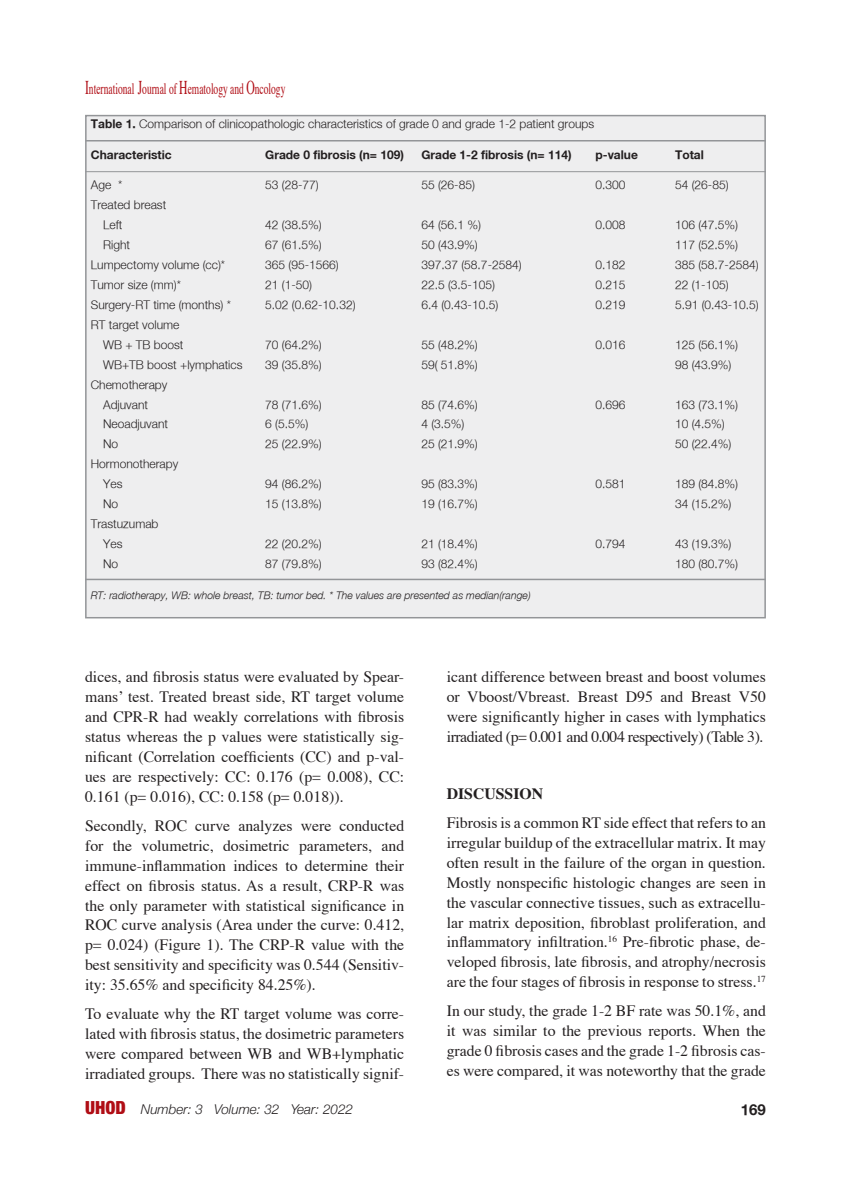
<style>
.page{position:relative;width:851px;height:1191px;background:#fff}
.page>*{position:absolute;margin:0;border:0;box-sizing:border-box;transform-origin:0 0}
.t1{font:15.9px "Times";color:#b00d15;scale:.6 1}
.t2{font:15.75px/20px "Times";color:#231f20;text-align:justify}
.t3{font:700 15.75px "Times";color:#231f20}
.t4{font:700 15px "Helvetica Neu";color:#231f20}
.t5{font:italic 300 13.5px "Helvetica Neue";color:#231f20}
.t6{font:300 12px "Helvetica Neu";color:#231f20}
.t7{font:700 12px "Helvetica Neu";color:#231f20}
.t8{font:italic 300 10.5px "Helvetica Neu";color:#231f20}
.s1{font-size:19.5px}
.s2{font-weight:700}
.s3{font-weight:900;font-style:normal;font-stretch:condensed;font-size:18px;color:#b00d15}
</style>
<div class="page">
<div style="left:86px;top:116px;width:679px;height:501px;background:#eeeeef"></div>
<div style="left:85px;top:115px;width:680px;height:503px;border:2px solid #939598"></div>
<hr style="left:85px;top:140px;width:680px;height:1px;background:#939598">
<hr style="left:85px;top:171px;width:680px;height:1px;background:#939598">
<hr style="left:85px;top:578px;width:680px;height:2px;background:#939598">
<p class="t1" style="left:85px;top:78px;width:335px"><span class="s1">I</span>nternational <span class="s1">J</span>ournal of <span class="s1">H</span>ematology and <span class="s1">O</span>ncology</p>
<p class="t6" style="left:91px;top:116px;width:505px"><span class="s2">Table 1.</span> Comparison of clinicopathologic characteristics of grade 0 and grade 1-2 patient groups</p>
<p class="t7" style="left:91px;top:147px;width:82px">Characteristic</p>
<p class="t7" style="left:265px;top:147px;width:140px">Grade 0 fibrosis (n= 109)</p>
<p class="t7" style="left:421px;top:147px;width:152px">Grade 1-2 fibrosis (n= 114)</p>
<p class="t7" style="left:595px;top:147px;width:44px">p-value</p>
<p class="t7" style="left:675px;top:147px;width:30px">Total</p>
<p class="t6" style="left:91px;top:177px;width:33px">Age *</p>
<p class="t6" style="left:265px;top:177px;width:55px">53 (28-77)</p>
<p class="t6" style="left:421px;top:177px;width:55px">55 (26-85)</p>
<p class="t6" style="left:595px;top:177px;width:32px">0.300</p>
<p class="t6" style="left:675px;top:177px;width:55px">54 (26-85)</p>
<p class="t6" style="left:91px;top:197px;width:77px">Treated breast</p>
<p class="t6" style="left:103px;top:217px;width:21px">Left</p>
<p class="t6" style="left:265px;top:217px;width:58px">42 (38.5%)</p>
<p class="t6" style="left:421px;top:217px;width:61px">64 (56.1 %)</p>
<p class="t6" style="left:595px;top:217px;width:32px">0.008</p>
<p class="t6" style="left:675px;top:217px;width:65px">106 (47.5%)</p>
<p class="t6" style="left:103px;top:237px;width:28px">Right</p>
<p class="t6" style="left:265px;top:237px;width:58px">67 (61.5%)</p>
<p class="t6" style="left:421px;top:237px;width:58px">50 (43.9%)</p>
<p class="t6" style="left:675px;top:237px;width:65px">117 (52.5%)</p>
<p class="t6" style="left:91px;top:257px;width:136px">Lumpectomy volume (cc)*</p>
<p class="t6" style="left:265px;top:257px;width:75px">365 (95-1566)</p>
<p class="t6" style="left:421px;top:257px;width:102px">397.37 (58.7-2584)</p>
<p class="t6" style="left:595px;top:257px;width:32px">0.182</p>
<p class="t6" style="left:675px;top:257px;width:85px">385 (58.7-2584)</p>
<p class="t6" style="left:91px;top:277px;width:92px">Tumor size (mm)*</p>
<p class="t6" style="left:265px;top:277px;width:48px">21 (1-50)</p>
<p class="t6" style="left:421px;top:277px;width:75px">22.5 (3.5-105)</p>
<p class="t6" style="left:595px;top:277px;width:32px">0.215</p>
<p class="t6" style="left:675px;top:277px;width:55px">22 (1-105)</p>
<p class="t6" style="left:91px;top:297px;width:142px">Surgery-RT time (months) *</p>
<p class="t6" style="left:265px;top:297px;width:92px">5.02 (0.62-10.32)</p>
<p class="t6" style="left:421px;top:297px;width:78px">6.4 (0.43-10.5)</p>
<p class="t6" style="left:595px;top:297px;width:32px">0.219</p>
<p class="t6" style="left:675px;top:297px;width:85px">5.91 (0.43-10.5)</p>
<p class="t6" style="left:91px;top:317px;width:90px">RT target volume</p>
<p class="t6" style="left:103px;top:337px;width:82px">WB + TB boost</p>
<p class="t6" style="left:265px;top:337px;width:58px">70 (64.2%)</p>
<p class="t6" style="left:421px;top:337px;width:58px">55 (48.2%)</p>
<p class="t6" style="left:595px;top:337px;width:32px">0.016</p>
<p class="t6" style="left:675px;top:337px;width:65px">125 (56.1%)</p>
<p class="t6" style="left:103px;top:357px;width:141px">WB+TB boost +lymphatics</p>
<p class="t6" style="left:265px;top:357px;width:58px">39 (35.8%)</p>
<p class="t6" style="left:421px;top:357px;width:58px">59( 51.8%)</p>
<p class="t6" style="left:675px;top:357px;width:58px">98 (43.9%)</p>
<p class="t6" style="left:91px;top:377px;width:78px">Chemotherapy</p>
<p class="t6" style="left:103px;top:397px;width:46px">Adjuvant</p>
<p class="t6" style="left:265px;top:397px;width:58px">78 (71.6%)</p>
<p class="t6" style="left:421px;top:397px;width:58px">85 (74.6%)</p>
<p class="t6" style="left:595px;top:397px;width:32px">0.696</p>
<p class="t6" style="left:675px;top:397px;width:65px">163 (73.1%)</p>
<p class="t6" style="left:103px;top:417px;width:66px">Neoadjuvant</p>
<p class="t6" style="left:265px;top:417px;width:45px">6 (5.5%)</p>
<p class="t6" style="left:421px;top:417px;width:45px">4 (3.5%)</p>
<p class="t6" style="left:675px;top:417px;width:51px">10 (4.5%)</p>
<p class="t6" style="left:103px;top:437px;width:17px">No</p>
<p class="t6" style="left:265px;top:437px;width:58px">25 (22.9%)</p>
<p class="t6" style="left:421px;top:437px;width:58px">25 (21.9%)</p>
<p class="t6" style="left:675px;top:437px;width:58px">50 (22.4%)</p>
<p class="t6" style="left:91px;top:457px;width:89px">Hormonotherapy</p>
<p class="t6" style="left:103px;top:477px;width:21px">Yes</p>
<p class="t6" style="left:265px;top:477px;width:58px">94 (86.2%)</p>
<p class="t6" style="left:421px;top:477px;width:58px">95 (83.3%)</p>
<p class="t6" style="left:595px;top:477px;width:32px">0.581</p>
<p class="t6" style="left:675px;top:477px;width:65px">189 (84.8%)</p>
<p class="t6" style="left:103px;top:496px;width:17px">No</p>
<p class="t6" style="left:265px;top:496px;width:58px">15 (13.8%)</p>
<p class="t6" style="left:421px;top:496px;width:58px">19 (16.7%)</p>
<p class="t6" style="left:675px;top:496px;width:58px">34 (15.2%)</p>
<p class="t6" style="left:91px;top:516px;width:69px">Trastuzumab</p>
<p class="t6" style="left:103px;top:536px;width:21px">Yes</p>
<p class="t6" style="left:265px;top:536px;width:58px">22 (20.2%)</p>
<p class="t6" style="left:421px;top:536px;width:58px">21 (18.4%)</p>
<p class="t6" style="left:595px;top:536px;width:32px">0.794</p>
<p class="t6" style="left:675px;top:536px;width:58px">43 (19.3%)</p>
<p class="t6" style="left:103px;top:556px;width:17px">No</p>
<p class="t6" style="left:265px;top:556px;width:58px">87 (79.8%)</p>
<p class="t6" style="left:421px;top:556px;width:58px">93 (82.4%)</p>
<p class="t6" style="left:675px;top:556px;width:65px">180 (80.7%)</p>
<p class="t8" style="left:91px;top:588px;width:441px">RT: radiotherapy, WB: whole breast, TB: tumor bed. * The values are presented as median(range)</p>
<p class="t2" style="left:85px;top:668px;width:320px">dices, and fibrosis status were evaluated by Spear&shy;mans’ test. Treated breast side, RT target volume and CPR-R had weakly correlations with fibrosis status whereas the p values were statistically sig&shy;nificant (Correlation coefficients (CC) and p-val&shy;ues are respectively: CC: 0.176 (p= 0.008), CC:<br>0.161 (p= 0.016), CC: 0.158 (p= 0.018)).</p>
<p class="t2" style="left:85px;top:816px;width:320px">Secondly, ROC curve analyzes were conducted for the volumetric, dosimetric parameters, and immune-inflammation indices to determine their effect on fibrosis status. As a result, CRP-R was the only parameter with statistical significance in ROC curve analysis (Area under the curve: 0.412, p= 0.024) (Figure 1). The CRP-R value with the best sensitivity and specificity was 0.544 (Sensitiv&shy;ity: 35.65% and specificity 84.25%).</p>
<p class="t2" style="left:85px;top:1004px;width:320px">To evaluate why the RT target volume was corre&shy;lated with fibrosis status, the dosimetric parameters were compared between WB and WB+lymphatic irradiated groups. There was no statistically signif-</p>
<p class="t2" style="left:446px;top:668px;width:320px">icant difference between breast and boost volumes or Vboost/Vbreast. Breast D95 and Breast V50 were significantly higher in cases with lymphatics irradiated (p= 0.001 and 0.004 respectively) (Table 3).</p>
<p class="t3" style="left:446px;top:783px;width:98px">DISCUSSION</p>
<p class="t2" style="left:446px;top:813px;width:320px">Fibrosis is a common RT side effect that refers to an irregular buildup of the extracellular matrix. It may often result in the failure of the organ in question.<br>Mostly nonspecific histologic changes are seen in the vascular connective tissues, such as extracellu&shy;lar matrix deposition, fibroblast proliferation, and inflammatory infiltration.<sup>16</sup> Pre-fibrotic phase, de&shy;veloped fibrosis, late fibrosis, and atrophy/necrosis are the four stages of fibrosis in response to stress.<sup>17</sup></p>
<p class="t2" style="left:446px;top:1001px;width:320px">In our study, the grade 1-2 BF rate was 50.1%, and it was similar to the previous reports. When the grade 0 fibrosis cases and the grade 1-2 fibrosis cas&shy;es were compared, it was noteworthy that the grade</p>
<p class="t5" style="left:85px;top:1098px;width:269px"><span class="s3">UHOD</span> Number: 3 Volume: 32 Year: 2022</p>
<p class="t4" style="left:740px;top:1100px;width:27px">169</p>
</div>
